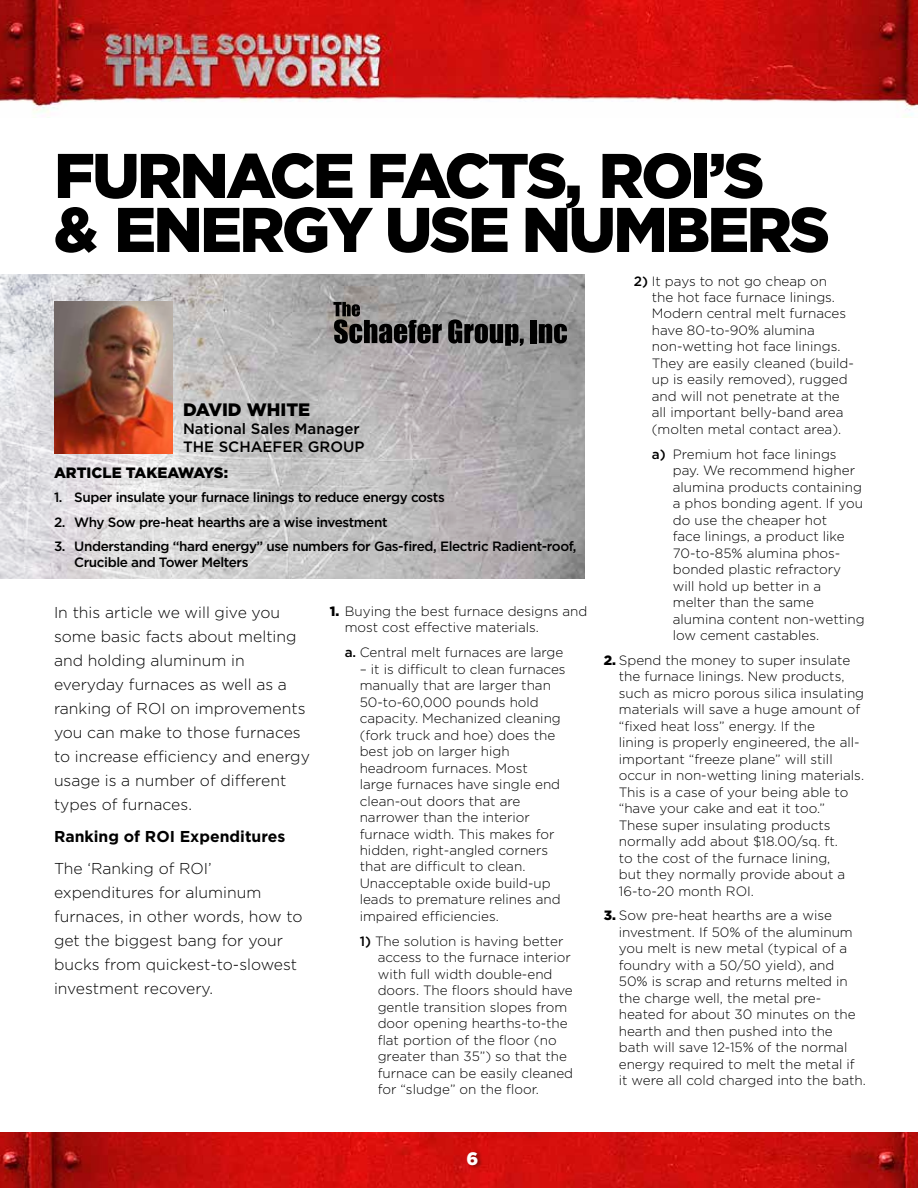
<style>
.page{position:relative;width:918px;height:1188px;background:#fff}
.page>*{position:absolute;margin:0;border:0;box-sizing:border-box;transform-origin:0 0}
.t1{font:900 63px/54px "Gotham";letter-spacing:-.045em;color:#000}
.t2{font:900 18px "Gotham";color:#000}
.t3{font:900 18px "Gotham";color:#fff}
.t4{font:300 15.75px/24px "Gotham";color:#000}
.t5{font:700 15.75px "Gotham";color:#000}
.t6{font:500 15px/18px "Gotham";color:#000}
.t7{font:900 15px "Gotham";color:#000}
.t8{font:300 13.5px/16.5px "Gotham";color:#000}
.t9{font:500 13.5px/16.2px "Gotham";letter-spacing:-.03em;color:#000}
.s1{font-weight:900}
.s2{font-weight:500}
</style>
<div class="page">
<img style="left:0;top:274px;width:584px;height:304px">
<img style="left:0;top:1133px;width:918px;height:55px">
<img style="left:0;top:0;width:918px;height:117px">
<img style="left:54px;top:302px;width:118px;height:151px">
<svg style="left:333px;top:302px;width:109px;height:42px"></svg>
<svg style="left:448px;top:319px;width:76px;height:27px"></svg>
<div style="left:531px;top:320px;width:6px;height:23px;background:#000"></div>
<svg style="left:539px;top:324px;width:28px;height:19px"></svg>
<div style="left:467px;top:1151px;width:17px;height:19px;background:#000;opacity:.4"></div>
<h1 class="t1" style="left:54px;top:148px;width:778px">FURNACE FACTS, ROI’S<br>&amp; ENERGY USE NUMBERS</h1>
<h2 class="t2" style="left:183px;top:397px;width:129px">DAVID WHITE</h2>
<p class="t6" style="left:183px;top:419px;width:183px">National Sales Manager<br>THE SCHAEFER GROUP</p>
<p class="t7" style="left:54px;top:462px;width:176px">ARTICLE TAKEAWAYS:</p>
<p class="t9" style="left:54px;top:489px;width:392px">1. Super insulate your furnace linings to reduce energy costs</p>
<p class="t9" style="left:54px;top:513px;width:335px">2. Why Sow pre-heat hearths are a wise investment</p>
<p class="t9" style="left:74px;top:538px;width:504px;text-indent:-20px">3. Understanding “hard energy” use numbers for Gas-fired, Electric Radient-roof,<br>Crucible and Tower Melters</p>
<p class="t4" style="left:54px;top:600px;width:257px">In this article we will give you some basic facts about melting and holding aluminum in everyday furnaces as well as a ranking of ROI on improvements you can make to those furnaces to increase efficiency and energy usage is a number of different types of furnaces.</p>
<p class="t5" style="left:54px;top:826px;width:233px">Ranking of ROI Expenditures</p>
<p class="t4" style="left:54px;top:856px;width:250px">The ‘Ranking of ROI’ expenditures for aluminum furnaces, in other words, how to get the biggest bang for your bucks from quickest-to-slowest investment recovery.</p>
<p class="t8" style="left:345px;top:603px;width:244px;text-indent:-15px"><span class="s1">1.</span> Buying the best furnace designs and most cost effective materials.</p>
<p class="t8" style="left:345px;top:644px;width:220px"><span class="s2">a.</span> Central melt furnaces are large</p>
<p class="t8" style="left:360px;top:660px;width:207px">– it is difficult to clean furnaces manually that are larger than<br>50-to-60,000 pounds hold capacity. Mechanized cleaning (fork truck and hoe) does the best job on larger high headroom furnaces. Most<br>large furnaces have single end clean-out doors that are narrower than the interior furnace width. This makes for hidden, right-angled corners that are difficult to clean.<br>Unacceptable oxide build-up leads to premature relines and impaired efficiencies.</p>
<p class="t8" style="left:378px;top:932px;width:197px;text-indent:-18px"><span class="s2">1)</span> The solution is having better access to the furnace interior with full width double-end doors. The floors should have gentle transition slopes from door opening hearths-to-the flat portion of the floor (no greater than 35”) so that the furnace can be easily cleaned for “sludge” on the floor.</p>
<p class="t8" style="left:652px;top:272px;width:204px;text-indent:-18px"><span class="s2">2)</span> It pays to not go cheap on<br>the hot face furnace linings.<br>Modern central melt furnaces have 80-to-90% alumina non-wetting hot face linings.<br>They are easily cleaned (build&shy;up is easily removed), rugged and will not penetrate at the all important belly-band area (molten metal contact area).</p>
<p class="t8" style="left:673px;top:445px;width:193px;text-indent:-21px"><span class="s2">a)</span> Premium hot face linings pay. We recommend higher alumina products containing a phos bonding agent. If you do use the cheaper hot<br>face linings, a product like<br>70-to-85% alumina phos&shy;bonded plastic refractory will hold up better in a melter than the same alumina content non-wetting low cement castables.</p>
<p class="t8" style="left:619px;top:651px;width:247px;text-indent:-15px"><span class="s1">2.</span> Spend the money to super insulate the furnace linings. New products, such as micro porous silica insulating materials will save a huge amount of “fixed heat loss” energy. If the<br>lining is properly engineered, the all&shy;important “freeze plane” will still occur in non-wetting lining materials.<br>This is a case of your being able to “have your cake and eat it too.” These super insulating products normally add about $18.00/sq. ft.<br>to the cost of the furnace lining,<br>but they normally provide about a 16-to-20 month ROI.</p>
<p class="t8" style="left:619px;top:907px;width:249px;text-indent:-15px"><span class="s1">3.</span> Sow pre-heat hearths are a wise investment. If 50% of the aluminum you melt is new metal (typical of a foundry with a 50/50 yield), and 50% is scrap and returns melted in the charge well, the metal pre&shy;heated for about 30 minutes on the hearth and then pushed into the bath will save 12-15% of the normal energy required to melt the metal if it were all cold charged into the bath.</p>
<h2 class="t3" style="left:467px;top:1146px;width:13px">6</h2>
</div>
